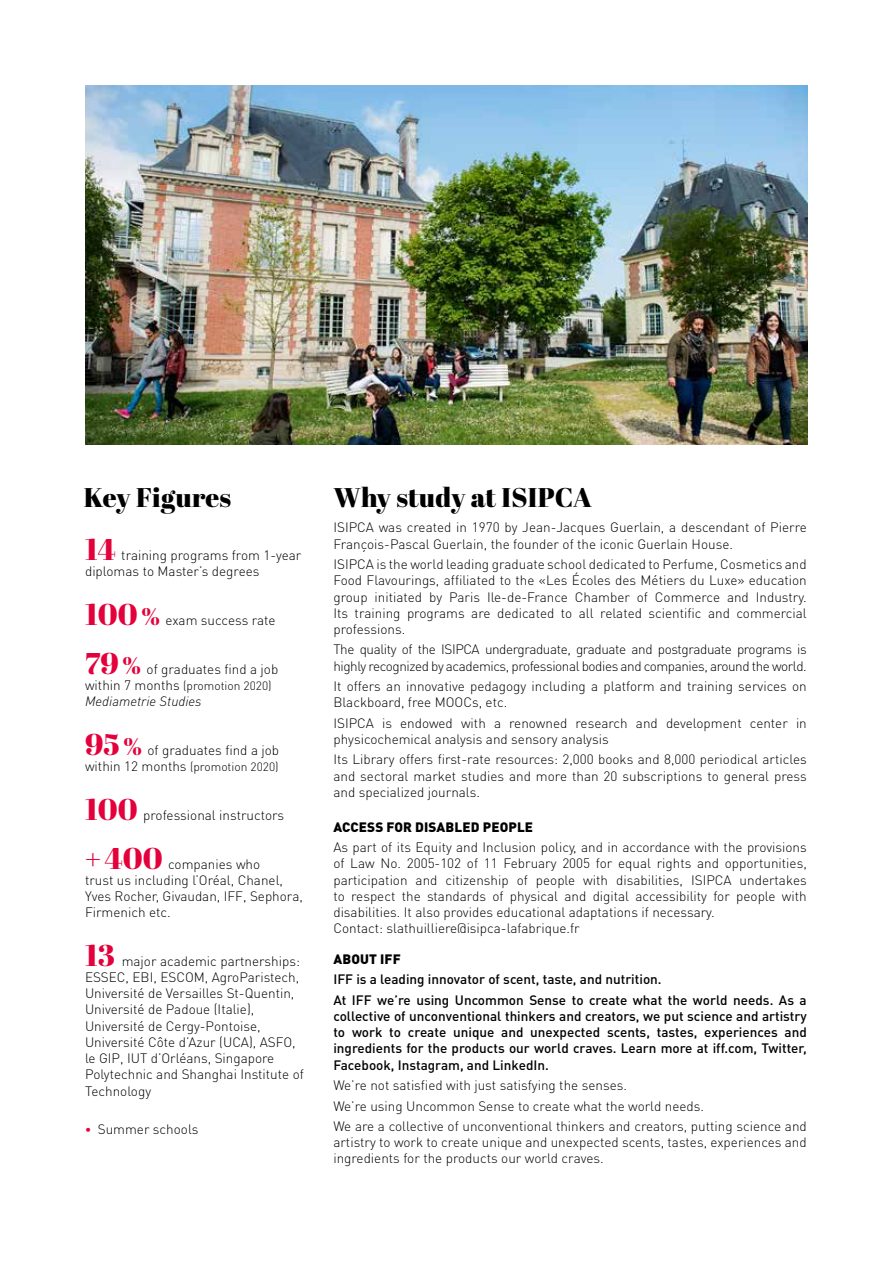
<style>
.page{position:relative;width:893px;height:1263px;background:#fff}
.page>*{position:absolute;margin:0;border:0;box-sizing:border-box;transform-origin:0 0}
.t1{font:30px "Abril Fatface";color:#e4003a}
.t2{font:27px "Abril Fatface";letter-spacing:.005em;color:#000}
.t3{font:300 13.5px/16.2px "DIN Pro";color:#000}
.t4{font:500 13.5px/16.2px "DIN Pro";color:#000}
.t5{font:300 13.5px/16.2px "DIN Pro";letter-spacing:-.03em;color:#000}
.t6{font:900 13.5px "DIN Pro";letter-spacing:.01em;color:#000}
.t7{font:italic 300 13.5px "DIN Pro";color:#000}
.t8{font:300 12px "DIN Pro";color:#000}
.s1{font-family:"Abril Fatface";font-weight:400;font-size:30px;color:#e4003a}
.s2{font-family:"Abril Fatface";font-weight:400;font-size:24px;color:#e4003a}
.s3{font-size:13.5px}
.s4{font-family:"Abril Fatface";font-weight:400;font-size:15px;color:#e4003a}
</style>
<div class="page">
<img style="left:85px;top:85px;width:723px;height:359px">
<h2 class="t2" style="left:84px;top:478px;width:149px">Key Figures</h2>
<h1 class="t1" style="left:85px;top:528px;width:32px">14</h1>
<p class="t3" style="left:85px;top:546px;width:218px;text-indent:36px">training programs from 1-year diplomas to Master’s degrees</p>
<p class="t3" style="left:85px;top:611px;width:192px"><span class="s1">100</span> <span class="s2">%</span> exam success rate</p>
<p class="t3" style="left:85px;top:660px;width:195px"><span class="s1">79</span> <span class="s2">%</span> of graduates find a job</p>
<p class="t8" style="left:85px;top:677px;width:188px"><span class="s3">within 7 months</span> (promotion 2020)</p>
<p class="t7" style="left:85px;top:693px;width:118px">Mediametrie Studies</p>
<p class="t3" style="left:85px;top:741px;width:196px"><span class="s1">95</span> <span class="s2">%</span> of graduates find a job</p>
<p class="t8" style="left:85px;top:758px;width:195px"><span class="s3">within 12 months</span> (promotion 2020)</p>
<h1 class="t1" style="left:85px;top:788px;width:54px">100</h1>
<p class="t3" style="left:143px;top:806px;width:143px">professional instructors</p>
<h1 class="t1" style="left:85px;top:837px;width:79px">+400</h1>
<p class="t3" style="left:85px;top:855px;width:219px;text-indent:83px">companies who<br>trust us including l’Oréal, Chanel,<br>Yves Rocher, Givaudan, IFF, Sephora,<br>Firmenich etc.</p>
<h1 class="t1" style="left:85px;top:934px;width:31px">13</h1>
<p class="t3" style="left:85px;top:952px;width:220px;text-indent:37px">major academic partnerships:<br>ESSEC, EBI, ESCOM, AgroParistech,<br>Université de Versailles St-Quentin,<br>Université de Padoue (Italie),<br>Université de Cergy-Pontoise,<br>Université Côte d’Azur (UCA), ASFO, le GIP, IUT d’Orléans, Singapore<br>Polytechnic and Shanghai Institute of<br>Technology</p>
<p class="t3" style="left:85px;top:1121px;width:115px"><span class="s4">•</span> Summer schools</p>
<h2 class="t2" style="left:333px;top:478px;width:260px">Why study at ISIPCA</h2>
<p class="t3" style="left:333px;top:519px;width:475px">ISIPCA was created in 1970 by Jean-Jacques Guerlain, a descendant of Pierre<br>François-Pascal Guerlain, the founder of the iconic Guerlain House.</p>
<p class="t3" style="left:333px;top:556px;width:475px;text-align:justify">ISIPCA is the world leading graduate school dedicated to Perfume, Cosmetics and Food Flavourings, affiliated to the «Les Écoles des Métiers du Luxe» education group initiated by Paris Ile-de-France Chamber of Commerce and Industry.<br>Its training programs are dedicated to all related scientific and commercial professions.</p>
<p class="t5" style="left:333px;top:641px;width:475px">The quality of the ISIPCA undergraduate, graduate and postgraduate programs is highly recognized by academics, professional bodies and companies, around the world.</p>
<p class="t3" style="left:333px;top:677px;width:475px">It offers an innovative pedagogy including a platform and training services on<br>Blackboard, free MOOCs, etc.</p>
<p class="t3" style="left:333px;top:714px;width:475px">ISIPCA is endowed with a renowned research and development center in physicochemical analysis and sensory analysis</p>
<p class="t3" style="left:333px;top:751px;width:475px;text-align:justify">Its Library offers first-rate resources: 2,000 books and 8,000 periodical articles and sectoral market studies and more than 20 subscriptions to general press and specialized journals.</p>
<p class="t6" style="left:333px;top:818px;width:201px">ACCESS FOR DISABLED PEOPLE</p>
<p class="t3" style="left:333px;top:839px;width:475px">As part of its Equity and Inclusion policy, and in accordance with the provisions of Law No. 2005-102 of 11 February 2005 for equal rights and opportunities, participation and citizenship of people with disabilities, ISIPCA undertakes to respect the standards of physical and digital accessibility for people with disabilities. It also provides educational adaptations if necessary.<br>Contact: slathuilliere@isipca-lafabrique.fr</p>
<p class="t6" style="left:333px;top:950px;width:69px">ABOUT IFF</p>
<p class="t4" style="left:333px;top:969px;width:475px;line-height:20.4px">IFF is a leading innovator of scent, taste, and nutrition.<br>At IFF we’re using Uncommon Sense to create what the world needs. As a</p>
<p class="t4" style="left:333px;top:1007px;width:475px;text-align:justify">collective of unconventional thinkers and creators, we put science and artistry to work to create unique and unexpected scents, tastes, experiences and ingredients for the products our world craves. Learn more at iff.com, Twitter, Facebook, Instagram, and LinkedIn.</p>
<p class="t3" style="left:333px;top:1074px;width:475px;line-height:20.4px">We’re not satisfied with just satisfying the senses.<br>We’re using Uncommon Sense to create what the world needs.<br>We are a collective of unconventional thinkers and creators, putting science and</p>
<p class="t3" style="left:333px;top:1133px;width:475px">artistry to work to create unique and unexpected scents, tastes, experiences and ingredients for the products our world craves.</p>
</div>
